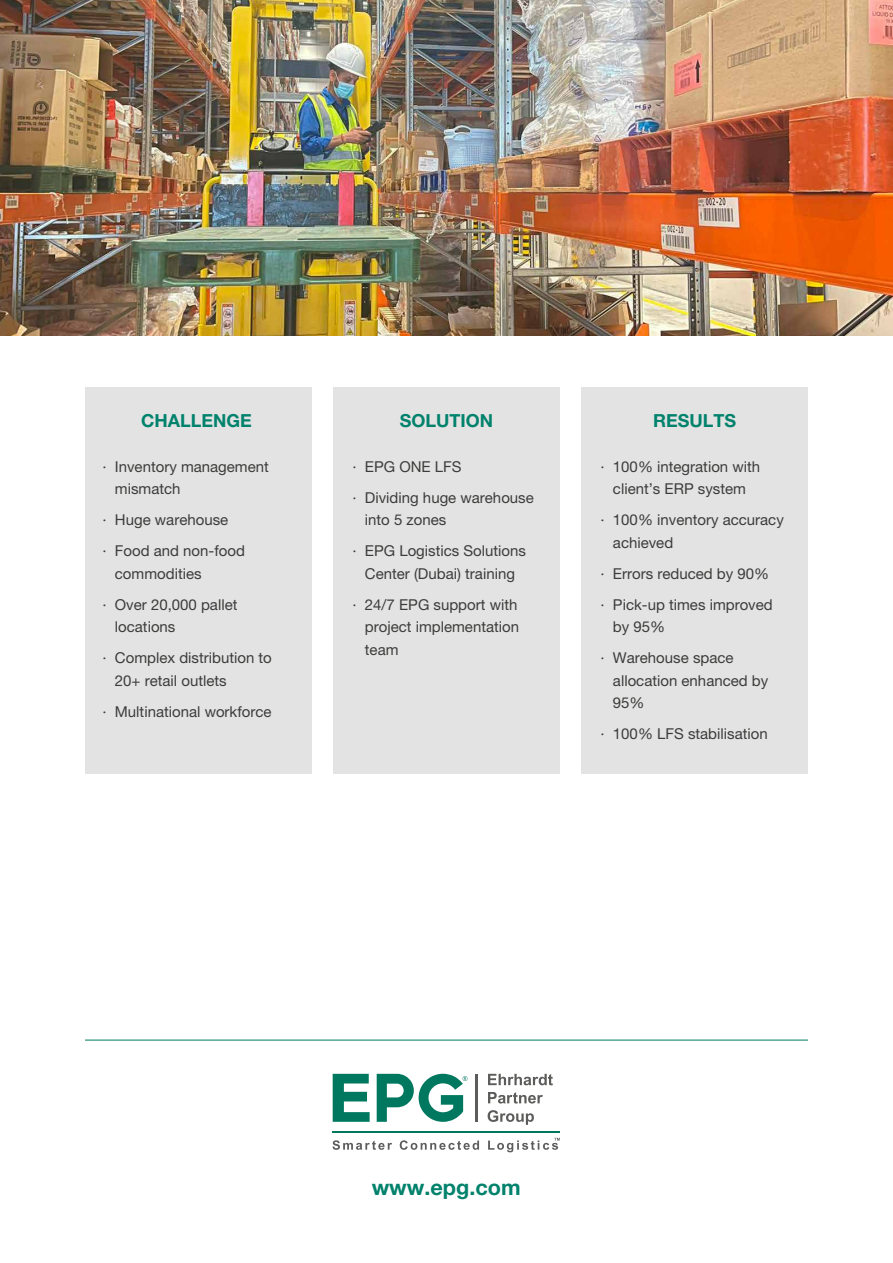
<style>
.page{position:relative;width:893px;height:1263px;background:#fff}
.page>*{position:absolute;margin:0;border:0;box-sizing:border-box;transform-origin:0 0}
.t1{font:700 21.6px "Helvetica Neue LT Pro";color:#00826c}
.t2{font:700 18px "Helvetica Neue LT Pro";color:#00826c}
.t3{font:15px/31px "Helvetica Neue LT Pro";color:#3c3c3b}
</style>
<div class="page">
<div style="left:85px;top:387px;width:227px;height:387px;background:#e3e3e3"></div>
<div style="left:333px;top:387px;width:227px;height:387px;background:#e3e3e3"></div>
<div style="left:581px;top:387px;width:227px;height:387px;background:#e3e3e3"></div>
<img style="left:0;top:0;width:893px;height:336px">
<hr style="left:333px;top:1131px;width:227px;height:2px;background:#00785f">
<svg style="left:333px;top:1074px;width:37px;height:48px"></svg>
<svg style="left:488px;top:1074px;width:65px;height:11px"></svg>
<svg style="left:488px;top:1092px;width:55px;height:11px"></svg>
<svg style="left:488px;top:1110px;width:46px;height:15px"></svg>
<svg style="left:332px;top:1140px;width:60px;height:10px"></svg>
<svg style="left:400px;top:1140px;width:79px;height:10px"></svg>
<svg style="left:488px;top:1138px;width:72px;height:14px"></svg>
<svg style="left:377px;top:1074px;width:90px;height:48px"></svg>
<hr style="left:475px;top:1074px;width:2px;height:48px;background:#5c5c5b">
<hr style="left:85px;top:1040px;width:723px;height:1px;background:#00785f">
<p class="t2" style="left:141px;top:409px;width:112px">CHALLENGE</p>
<p class="t3" style="left:115px;top:455px;width:155px;line-height:22.5px;text-indent:-13px">· Inventory management mismatch</p>
<p class="t3" style="left:102px;top:504px;width:144px">· Huge warehouse<br>· Food and non-food</p>
<p class="t3" style="left:102px;top:558px;width:137px;text-indent:13px">commodities<br>· Over 20,000 pallet</p>
<p class="t3" style="left:102px;top:611px;width:171px;text-indent:13px">locations<br>· Complex distribution to</p>
<p class="t3" style="left:102px;top:665px;width:171px;text-indent:13px">20+ retail outlets<br>· Multinational workforce</p>
<p class="t2" style="left:400px;top:409px;width:95px">SOLUTION</p>
<p class="t3" style="left:352px;top:451px;width:183px">· EPG ONE LFS<br>· Dividing huge warehouse</p>
<p class="t3" style="left:352px;top:504px;width:175px;text-indent:13px">into 5 zones<br>· EPG Logistics Solutions</p>
<p class="t3" style="left:352px;top:558px;width:167px;text-align:right">Center (Dubai) training<br>· 24/7 EPG support with</p>
<p class="t3" style="left:365px;top:615px;width:156px;line-height:22.5px">project implementation team</p>
<p class="t2" style="left:653px;top:409px;width:85px">RESULTS</p>
<p class="t3" style="left:600px;top:455px;width:161px;line-height:22.5px;text-align:center">· 100% integration with client’s ERP system</p>
<p class="t3" style="left:613px;top:508px;width:172px;line-height:22.5px;text-indent:-13px">· 100% inventory accuracy achieved</p>
<p class="t3" style="left:600px;top:558px;width:174px">· Errors reduced by 90% · Pick-up times improved</p>
<p class="t3" style="left:600px;top:611px;width:135px;text-indent:13px">by 95%<br>· Warehouse space</p>
<p class="t3" style="left:613px;top:669px;width:157px;line-height:22.5px">allocation enhanced by<br>95%</p>
<p class="t3" style="left:600px;top:718px;width:169px">· 100% LFS stabilisation</p>
<h1 class="t1" style="left:372px;top:1174px;width:150px">www.epg.com</h1>
</div>
